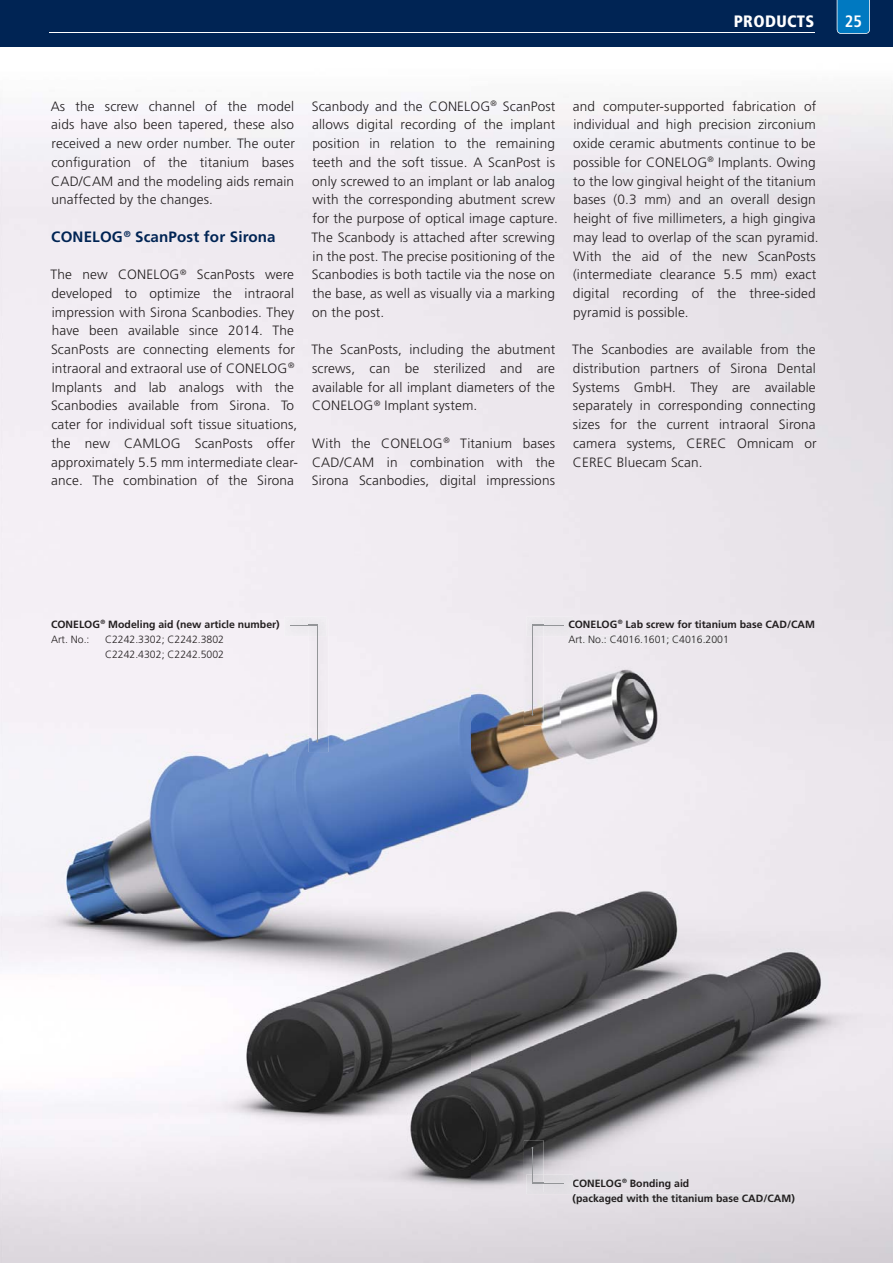
<style>
.page{position:relative;width:893px;height:1263px;background:#fff}
.page>*{position:absolute;margin:0;border:0;box-sizing:border-box;transform-origin:0 0}
.t1{font:900 condensed 16.5px "Frutiger LT Std";letter-spacing:.02em;color:#fff}
.t2{font:700 condensed 16.5px "Frutiger LT Std";color:#fff}
.t3{font:700 15px "Frutiger LT Std";letter-spacing:.01em;color:#002454}
.t4{font:300 13.5px/18.8px "Frutiger LT Std";letter-spacing:.01em;color:#231f20;text-align:justify}
.t5{font:700 10.5px/15px "Frutiger LT Std";color:#231f20}
.t6{font:300 10.5px/15px "Frutiger LT Std";color:#231f20}
.s1{font-weight:300}
.s2{color:#1e191c}
.s3{font-weight:300;color:#1e191b}
.s4{color:#1b171a}
</style>
<div class="page">
<div style="left:0;top:0;width:892px;height:47px;background:#002454"></div>
<hr style="left:49px;top:32px;width:765px;height:1px;background:#fff">
<svg style="left:836px;top:0;width:34px;height:34px"></svg>
<img style="left:0;top:89px;width:892px;height:1174px">
<img style="left:573px;top:620px;width:43px;height:8px">
<img style="left:568px;top:635px;width:158px;height:9px">
<img style="left:573px;top:1179px;width:48px;height:8px">
<div style="left:573px;top:1194px;width:221px;height:10px;background:#e0dee2"></div>
<img style="left:284px;top:617px;width:43px;height:19px">
<img style="left:526px;top:617px;width:47px;height:19px">
<svg style="left:569px;top:620px;width:4px;height:8px"></svg>
<hr style="left:532px;top:625px;width:32px;height:1px;background:#939598">
<img style="left:526px;top:1175px;width:47px;height:19px">
<hr style="left:532px;top:1183px;width:32px;height:1px;background:#939598">
<img style="left:309px;top:619px;width:19px;height:133px">
<img style="left:309px;top:619px;width:18px;height:17px">
<svg style="left:290px;top:625px;width:27px;height:1px"></svg>
<hr style="left:317px;top:625px;width:1px;height:117px;background:#939598">
<img style="left:524px;top:619px;width:19px;height:106px">
<img style="left:526px;top:619px;width:17px;height:17px">
<hr style="left:532px;top:625px;width:1px;height:90px;background:#939598">
<img style="left:524px;top:1140px;width:19px;height:52px">
<img style="left:526px;top:1175px;width:17px;height:17px">
<hr style="left:532px;top:1148px;width:1px;height:35px;background:#939598">
<p class="t1" style="left:733px;top:11px;width:82px">PRODUCTS</p>
<p class="t2" style="left:844px;top:12px;width:19px">25</p>
<p class="t4" style="left:51px;top:97px;width:246px">As the screw channel of the model aids have also been tapered, these also received a new order number. The outer configuration of the titanium bases CAD/CAM and the modeling aids remain unaffected by the changes.</p>
<p class="t3" style="left:51px;top:229px;width:226px">CONELOG<sup>®</sup> ScanPost for Sirona</p>
<p class="t4" style="left:50px;top:266px;width:249px;text-align:left">The new CONELOG<sup>®</sup> ScanPosts were developed to optimize the intraoral impression with Sirona Scanbodies. They have been available since 2014. The ScanPosts are connecting elements for intraoral and extraoral use of CONELOG<sup>® </sup>Implants and lab analogs with the Scanbodies available from Sirona. To cater for individual soft tissue situations, the new CAMLOG ScanPosts offer approximately 5.5 mm intermediate clear&shy;ance. The combination of the Sirona</p>
<p class="t4" style="left:311px;top:97px;width:248px;text-align:left">Scanbody and the CONELOG<sup>®</sup> ScanPost allows digital recording of the implant position in relation to the remaining teeth and the soft tissue. A ScanPost is only screwed to an implant or lab analog with the corresponding abutment screw for the purpose of optical image capture.<br>The Scanbody is attached after screwing in the post. The precise positioning of the Scanbodies is both tactile via the nose on the base, as well as visually via a marking on the post.</p>
<p class="t4" style="left:311px;top:341px;width:245px">The ScanPosts, including the abutment screws, can be sterilized and are available for all implant diameters of the CONELOG<sup>®</sup> Implant system.</p>
<p class="t4" style="left:312px;top:435px;width:245px">With the CONELOG<sup>®</sup> Titanium bases CAD/CAM in combination with the Sirona Scanbodies, digital impressions</p>
<p class="t4" style="left:573px;top:97px;width:247px;text-align:left">and computer-supported fabrication of individual and high precision zirconium oxide ceramic abutments continue to be possible for CONELOG<sup>®</sup> Implants. Owing to the low gingival height of the titanium bases (0.3 mm) and an overall design height of five millimeters, a high gingiva may lead to overlap of the scan pyramid.<br>With the aid of the new ScanPosts (intermediate clearance 5.5 mm) exact digital recording of the three-sided pyramid is possible.</p>
<p class="t4" style="left:572px;top:341px;width:246px">The Scanbodies are available from the distribution partners of Sirona Dental Systems GmbH. They are available separately in corresponding connecting sizes for the current intraoral Sirona camera systems, CEREC Omnicam or CEREC Bluecam Scan.</p>
<p class="t5" style="left:51px;top:617px;width:230px">CONELOG<sup>®</sup> Modeling aid (new article number)<br><span class="s1">Art. No.:</span></p>
<p class="t6" style="left:105px;top:632px;width:121px">C2242.3302; C2242.3802<br>C2242.4302; C2242.5002</p>
<p class="t5" style="left:568px;top:617px;width:248px"><span class="s2">C</span>ONELOG<sup>®</sup> Lab screw for titanium base CAD/CAM<br><span class="s3">A</span><span class="s1">rt. No.: C4016.1601; C4016.2001</span></p>
<p class="t5" style="left:572px;top:1176px;width:224px">CONELOG<sup>®</sup> Bonding aid<br><span class="s4">(</span>packaged with the titanium base CAD/CAM)</p>
</div>
